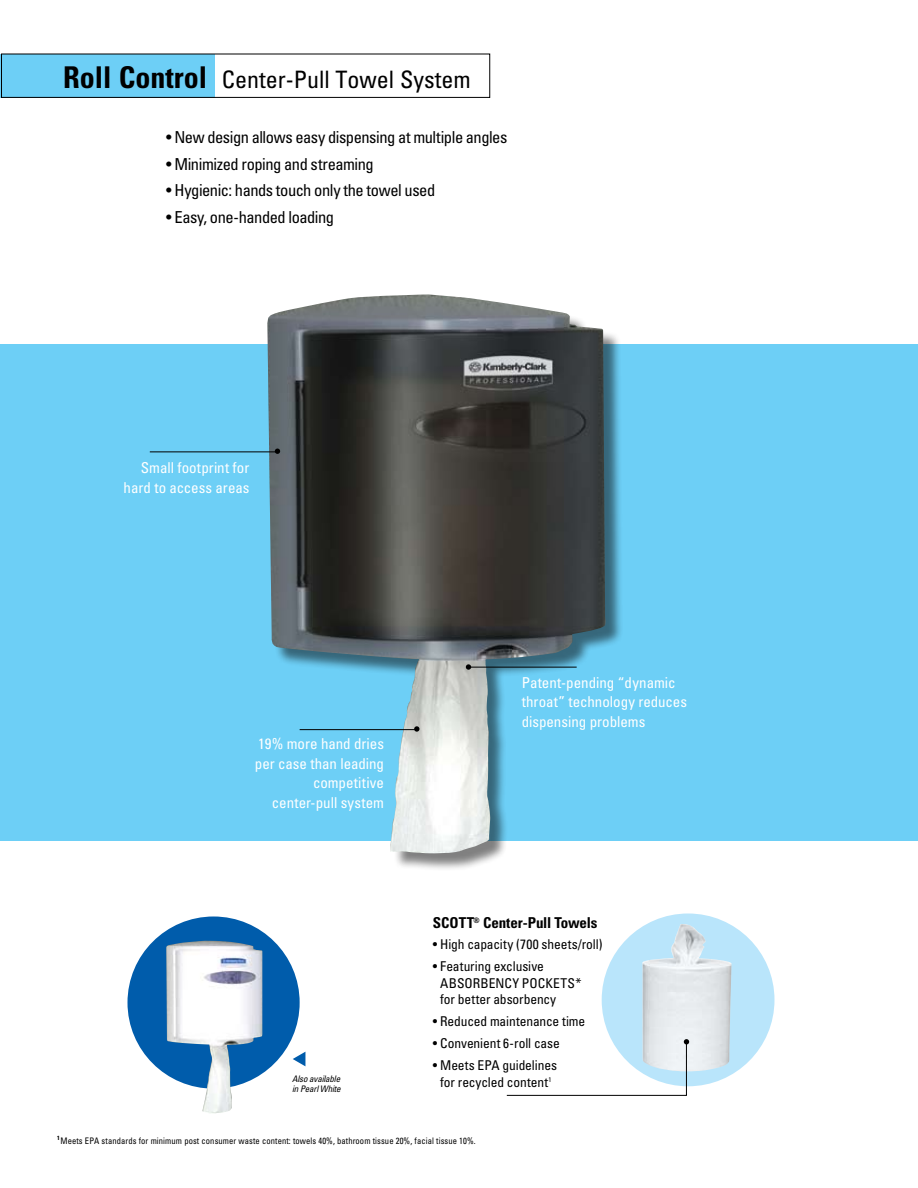
<style>
.page{position:relative;width:918px;height:1188px;background:#fff}
.page>*{position:absolute;margin:0;border:0;box-sizing:border-box;transform-origin:0 0}
.t1{font:condensed 24px "Univers LT Std";color:#000}
.t2{font:condensed 16.5px "Univers LT Std";letter-spacing:-.025em;color:#000}
.t3{font:condensed 15px/19.5px "Univers LT Std";letter-spacing:-.005em;color:#fff;text-align:right}
.t4{font:700 condensed 15px "Univers LT Std";letter-spacing:-.015em;color:#000}
.t5{font:condensed 13.5px/16.5px "Univers LT Std";letter-spacing:-.005em;color:#000}
.t6{font:condensed 9px "Univers LT Std";letter-spacing:.01em;color:#000;scale:.95 1}
.t7{font:italic condensed 9px/10.5px "Univers LT Std";letter-spacing:-.02em;color:#000}
.s1{font-weight:700;font-size:30px}
</style>
<div class="page">
<div style="left:0;top:344px;width:918px;height:497px;background:#6dcff6"></div>
<div style="left:270px;top:296px;width:354px;height:575px;background:#000;opacity:.5"></div>
<img style="left:267px;top:294px;width:339px;height:560px">
<div style="left:602px;top:914px;width:172px;height:172px;background:#b9e5fb;border-radius:50%"></div>
<img style="left:642px;top:924px;width:90px;height:147px">
<hr style="left:300px;top:729px;width:115px;height:1px;background:#000">
<svg style="left:414px;top:726px;width:5px;height:6px"></svg>
<hr style="left:150px;top:452px;width:126px;height:1px;background:#000">
<svg style="left:275px;top:449px;width:5px;height:5px"></svg>
<hr style="left:470px;top:667px;width:107px;height:1px;background:#000">
<svg style="left:466px;top:664px;width:5px;height:6px"></svg>
<div style="left:128px;top:916px;width:172px;height:173px;background:#005cab;border-radius:50%"></div>
<img style="left:166px;top:941px;width:96px;height:173px">
<div style="left:1px;top:54px;width:214px;height:43px;background:#6dcff6"></div>
<svg style="left:506px;top:1039px;width:183px;height:57px"></svg>
<div style="left:1px;top:54px;width:489px;height:44px;border:1px solid #000"></div>
<svg style="left:293px;top:1052px;width:12px;height:14px"></svg>
<h1 class="t1" style="left:63px;top:64px;width:409px"><span class="s1">Roll Control</span> Center-Pull Towel System</h1>
<p class="t2" style="left:166px;top:127px;width:343px">• New design allows easy dispensing at multiple angles</p>
<p class="t2" style="left:166px;top:153px;width:209px">• Minimized roping and streaming</p>
<p class="t2" style="left:166px;top:180px;width:271px">• Hygienic: hands touch only the towel used</p>
<p class="t2" style="left:166px;top:206px;width:169px">• Easy, one-handed loading</p>
<p class="t3" style="left:124px;top:458px;width:127px">Small footprint for hard to access areas</p>
<p class="t3" style="left:255px;top:734px;width:131px">19% more hand dries per case than leading competitive center-pull system</p>
<p class="t7" style="left:292px;top:1073px;width:50px">Also available in Pearl White</p>
<p class="t3" style="left:522px;top:672px;width:167px;text-align:left">Patent-pending “dynamic throat” technology reduces dispensing problems</p>
<p class="t4" style="left:433px;top:913px;width:166px">Scott<sup>®</sup> Center-Pull Towels</p>
<p class="t5" style="left:433px;top:936px;width:171px">• High capacity (700 sheets/roll)</p>
<p class="t5" style="left:440px;top:958px;width:143px;text-indent:-7px">• Featuring exclusive<br>Absorbency Pockets* for better absorbency</p>
<p class="t5" style="left:433px;top:1013px;width:154px">• Reduced maintenance time</p>
<p class="t5" style="left:433px;top:1035px;width:128px">• Convenient 6-roll case</p>
<p class="t5" style="left:433px;top:1057px;width:126px;text-align:center">• Meets EPA guidelines for recycled content<sup>1</sup></p>
<p class="t6" style="left:57px;top:1135px;width:442px"><sup>1</sup>Meets EPA standards for minimum post consumer waste content: towels 40%, bathroom tissue 20%, facial tissue 10%.</p>
</div>
